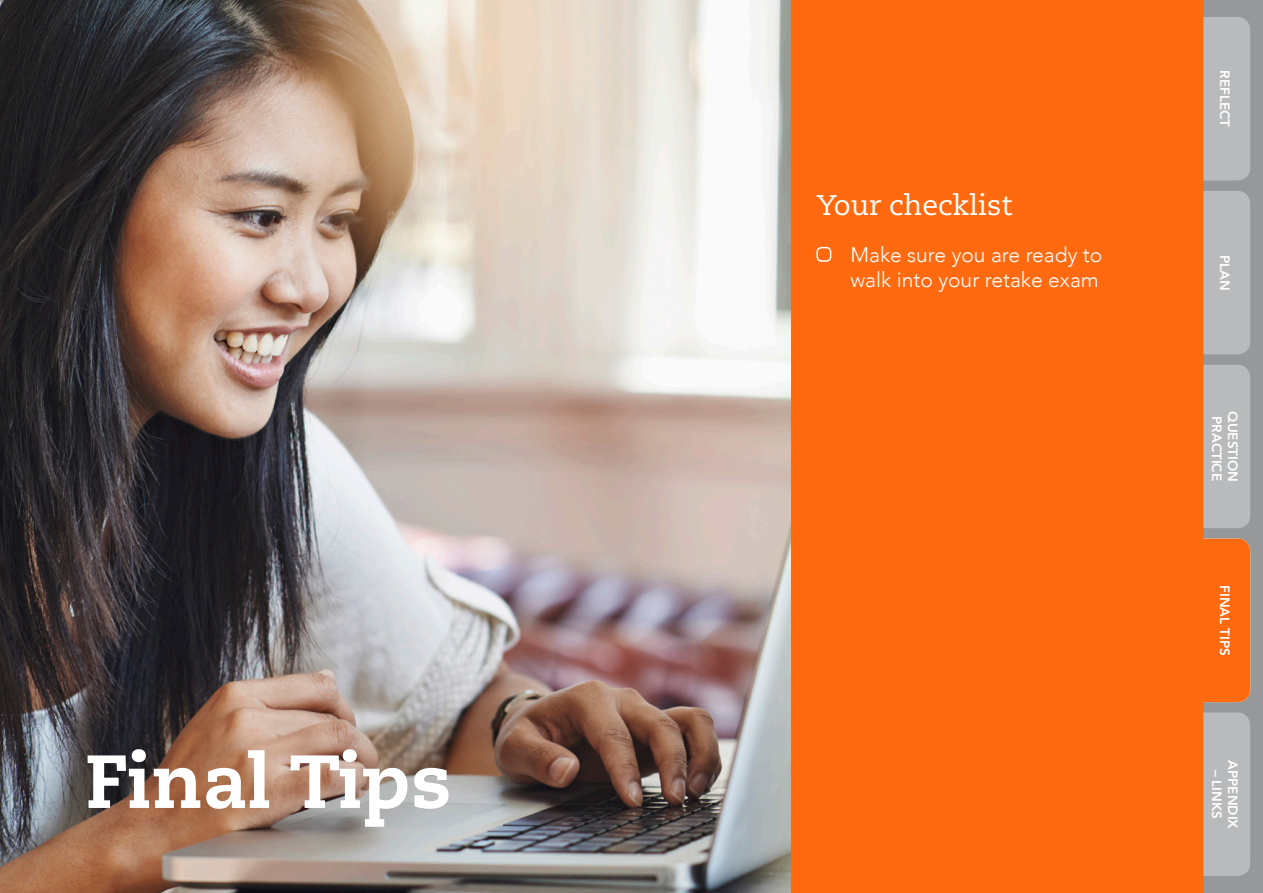
<style>
.page{position:relative;width:1263px;height:893px;background:#fff}
.page>*{position:absolute;margin:0;border:0;box-sizing:border-box;transform-origin:0 0}
.A_HEAD_WHITE{font:800 75px "Caecilia";color:#fff}
.C_HEAD_WHITE{font:28.35px "Caecilia";color:#fff}
.CHECKLIST_WHITE{font:300 21px/25.2px "Avenir";color:#fff}
.t1{font:800 13.5px "Avenir";color:#fff}
</style>
<div class="page">
<div style="left:1203px;top:0;width:60px;height:893px;background:#97989a"></div>
<div style="left:0;top:0;width:1203px;height:893px;background:#ff6a10"></div>
<div style="left:1203px;top:17px;width:47px;height:163px;background:#b9babb"></div>
<div style="left:1203px;top:191px;width:47px;height:163px;background:#b9babb"></div>
<div style="left:1203px;top:365px;width:47px;height:163px;background:#b9babb"></div>
<div style="left:1203px;top:712px;width:47px;height:164px;background:#b9babb"></div>
<div style="left:1203px;top:539px;width:47px;height:163px;background:#ff6a10"></div>
<div style="left:816px;top:247px;width:15px;height:15px;border:2px solid #fff;border-radius:4px"></div>
<img style="left:0;top:0;width:791px;height:893px">
<p class="A_HEAD_WHITE" style="left:85px;top:735px;width:368px">Final Tips</p>
<p class="C_HEAD_WHITE" style="left:816px;top:189px;width:197px">Your checklist</p>
<p class="CHECKLIST_WHITE" style="left:850px;top:242px;width:253px">Make sure you are ready to walk into your retake exam</p>
<p class="t1" style="left:1235px;top:70px;width:58px;rotate:90deg">REFLECT</p>
<p class="t1" style="left:1235px;top:255px;width:37px;rotate:90deg">PLAN</p>
<p class="t1" style="left:1227px;top:416px;width:66px;rotate:90deg">PRACTICE</p>
<p class="t1" style="left:1243px;top:411px;width:72px;rotate:90deg">QUESTION</p>
<p class="t1" style="left:1235px;top:585px;width:72px;rotate:90deg">FINAL TIPS</p>
<p class="t1" style="left:1243px;top:760px;width:70px;rotate:90deg">APPENDIX</p>
<p class="t1" style="left:1227px;top:770px;width:51px;rotate:90deg">– LINKS</p>
</div>
